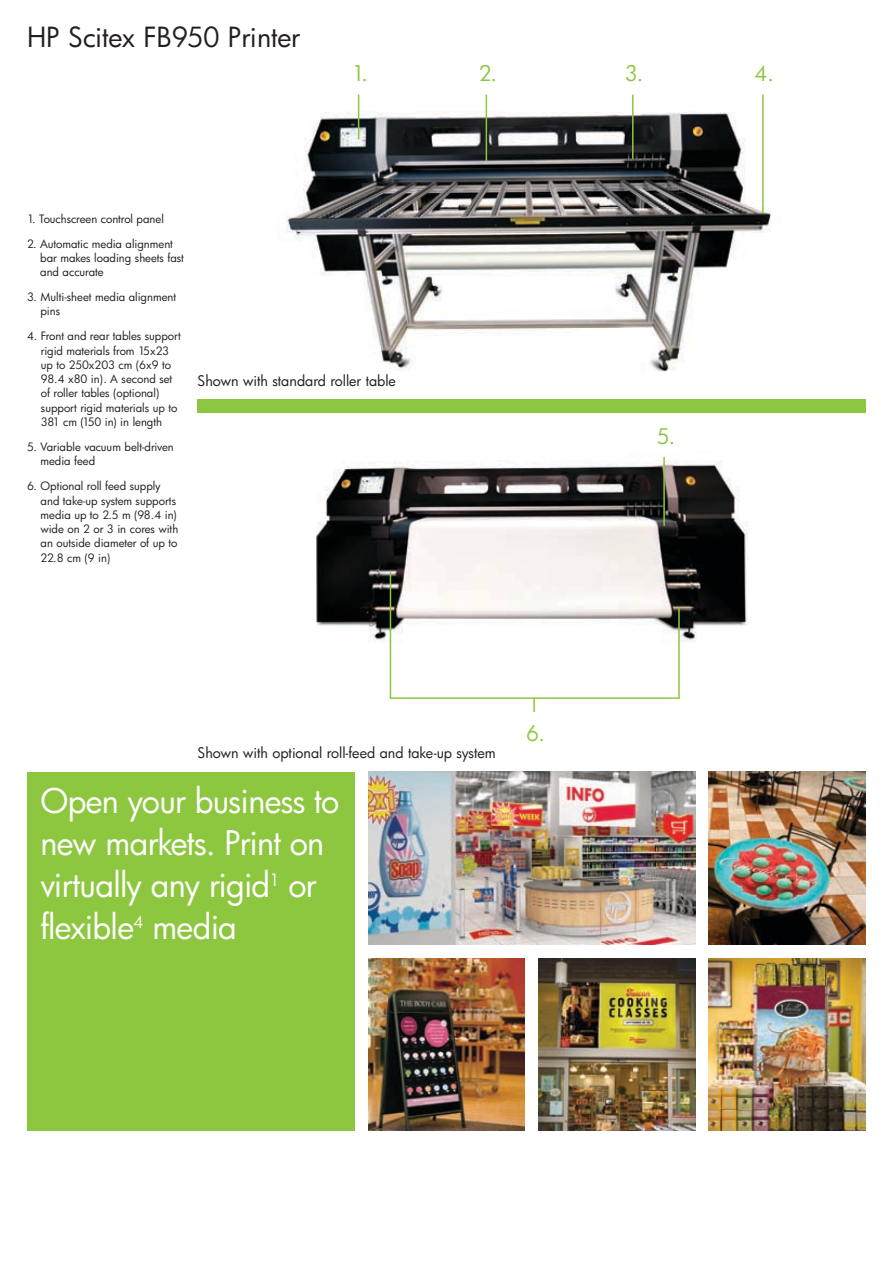
<style>
.page{position:relative;width:893px;height:1263px;background:#fff}
.page>*{position:absolute;margin:0;border:0;box-sizing:border-box;transform-origin:0 0}
.t1{font:33px/42px "HP Futura";letter-spacing:-.02em;color:#fff}
.t2{font:27px "HP Futura";letter-spacing:-.005em;color:#231f20}
.t3{font:21px "HP Futura";color:#8dc73f}
.t4{font:14.25px "HP Futura";letter-spacing:-.005em;color:#231f20}
.t5{font:11.25px/14.2px "HP Futura";color:#231f20}
</style>
<div class="page">
<img style="left:316px;top:456px;width:433px;height:203px">
<img style="left:286px;top:111px;width:485px;height:261px">
<hr style="left:358px;top:95px;width:1px;height:44px;background:#8dc73f">
<hr style="left:486px;top:95px;width:1px;height:66px;background:#8dc73f">
<hr style="left:632px;top:95px;width:1px;height:64px;background:#8dc73f">
<hr style="left:762px;top:95px;width:2px;height:118px;background:#8dc73f">
<div style="left:27px;top:772px;width:327px;height:359px;background:#8dc73f"></div>
<div style="left:197px;top:399px;width:669px;height:14px;background:#8dc73f"></div>
<hr style="left:663px;top:457px;width:2px;height:69px;background:#8dc73f">
<hr style="left:678px;top:607px;width:2px;height:91px;background:#8dc73f">
<svg style="left:533px;top:699px;width:2px;height:13px"></svg>
<hr style="left:390px;top:572px;width:1px;height:126px;background:#8dc73f">
<hr style="left:390px;top:697px;width:290px;height:2px;background:#8dc73f">
<img style="left:368px;top:772px;width:327px;height:172px">
<img style="left:709px;top:958px;width:157px;height:173px">
<img style="left:538px;top:958px;width:157px;height:173px">
<img style="left:368px;top:958px;width:157px;height:173px">
<img style="left:709px;top:772px;width:157px;height:172px">
<h2 class="t2" style="left:27px;top:19px;width:275px">HP Scitex FB950 Printer</h2>
<h3 class="t3" style="left:352px;top:59px;width:18px">1.</h3>
<h3 class="t3" style="left:479px;top:59px;width:20px">2.</h3>
<h3 class="t3" style="left:625px;top:59px;width:20px">3.</h3>
<p class="t5" style="left:27px;top:211px;width:138px">1. Touchscreen control panel</p>
<p class="t5" style="left:40px;top:236px;width:145px;text-indent:-13px">2. Automatic media alignment bar makes loading sheets fast and accurate</p>
<p class="t5" style="left:40px;top:290px;width:137px;text-indent:-13px">3. Multi-sheet media alignment pins</p>
<p class="t5" style="left:41px;top:329px;width:141px;text-indent:-14px">4. Front and rear tables support rigid materials from 15x23 up to 250x203 cm (6x9 to<br>98.4 x80 in). A second set of roller tables (optional) support rigid materials up to<br>381 cm (150 in) in length</p>
<p class="t5" style="left:40px;top:439px;width:135px;text-indent:-13px">5. Variable vacuum belt-driven media feed</p>
<p class="t5" style="left:41px;top:479px;width:139px;text-indent:-14px">6. Optional roll feed supply and take-up system supports media up to 2.5 m (98.4 in) wide on 2 or 3 in cores with an outside diameter of up to<br>22.8 cm (9 in)</p>
<p class="t4" style="left:197px;top:371px;width:200px">Shown with standard roller table</p>
<h3 class="t3" style="left:657px;top:422px;width:20px">5.</h3>
<p class="t4" style="left:197px;top:743px;width:300px">Shown with optional roll-feed and take-up system</p>
<h1 class="t1" style="left:40px;top:779px;width:300px">Open your business to new markets. Print on virtually any rigid<sup>1</sup> or flexible<sup>4</sup> media</h1>
<h3 class="t3" style="left:526px;top:719px;width:20px">6.</h3>
<h3 class="t3" style="left:754px;top:59px;width:21px">4.</h3>
</div>
